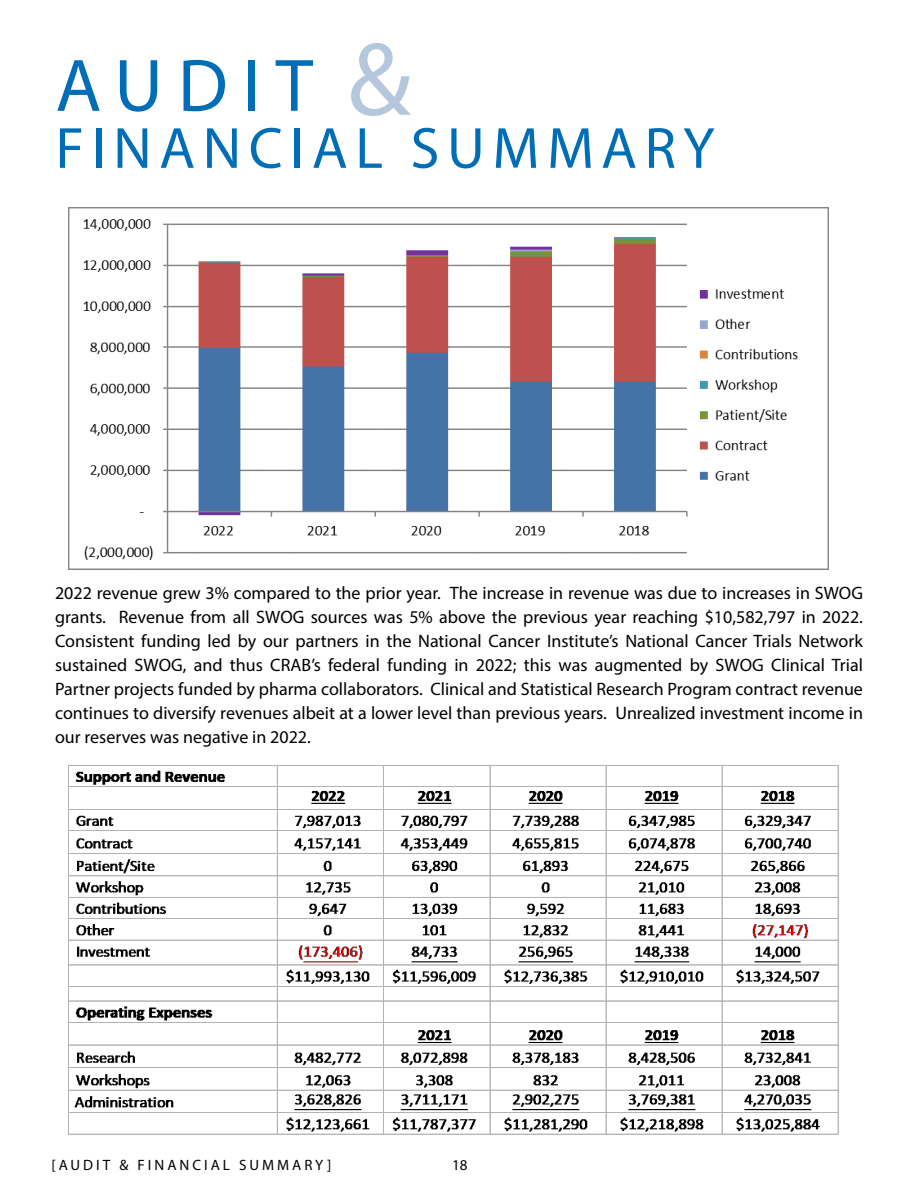
<style>
.page{position:relative;width:918px;height:1188px;background:#fff}
.page>*{position:absolute;margin:0;border:0;box-sizing:border-box;transform-origin:0 0}
.t1{font:105px "Myriad Pro";color:#7a9ac0}
.t2{font:75px "Myriad Pro";letter-spacing:.2em;color:#006db7}
.t3{font:58.5px "Myriad Pro";letter-spacing:.13em;color:#006db7}
.t4{font:18px/24px "Myriad Pro";color:#000;text-align:justify}
.t5{font:15px "Myriad Pro";letter-spacing:.2em;color:#000}
</style>
<div class="page">
<img style="left:69px;top:207px;width:759px;height:362px">
<img style="left:69px;top:766px;width:770px;height:369px">
<h1 class="t1" style="left:348px;top:15px;width:65px">&amp;</h1>
<h2 class="t2" style="left:55px;top:39px;width:259px">AUDIT</h2>
<h3 class="t3" style="left:55px;top:112px;width:661px">FINANCIAL SUMMARY</h3>
<p class="t4" style="left:55px;top:581px;width:809px">2022 revenue grew 3% compared to the prior year. The increase in revenue was due to increases in SWOG grants. Revenue from all SWOG sources was 5% above the previous year reaching $10,582,797 in 2022.<br>Consistent funding led by our partners in the National Cancer Institute’s National Cancer Trials Network sustained SWOG, and thus CRAB’s federal funding in 2022; this was augmented by SWOG Clinical Trial Partner projects funded by pharma collaborators. Clinical and Statistical Research Program contract revenue continues to diversify revenues albeit at a lower level than previous years. Unrealized investment income in our reserves was negative in 2022.</p>
<p class="t5" style="left:52px;top:1156px;width:281px">[AUDIT &amp; FINANCIAL SUMMARY]</p>
<p class="t5" style="left:452px;top:1156px;width:17px">18</p>
</div>
